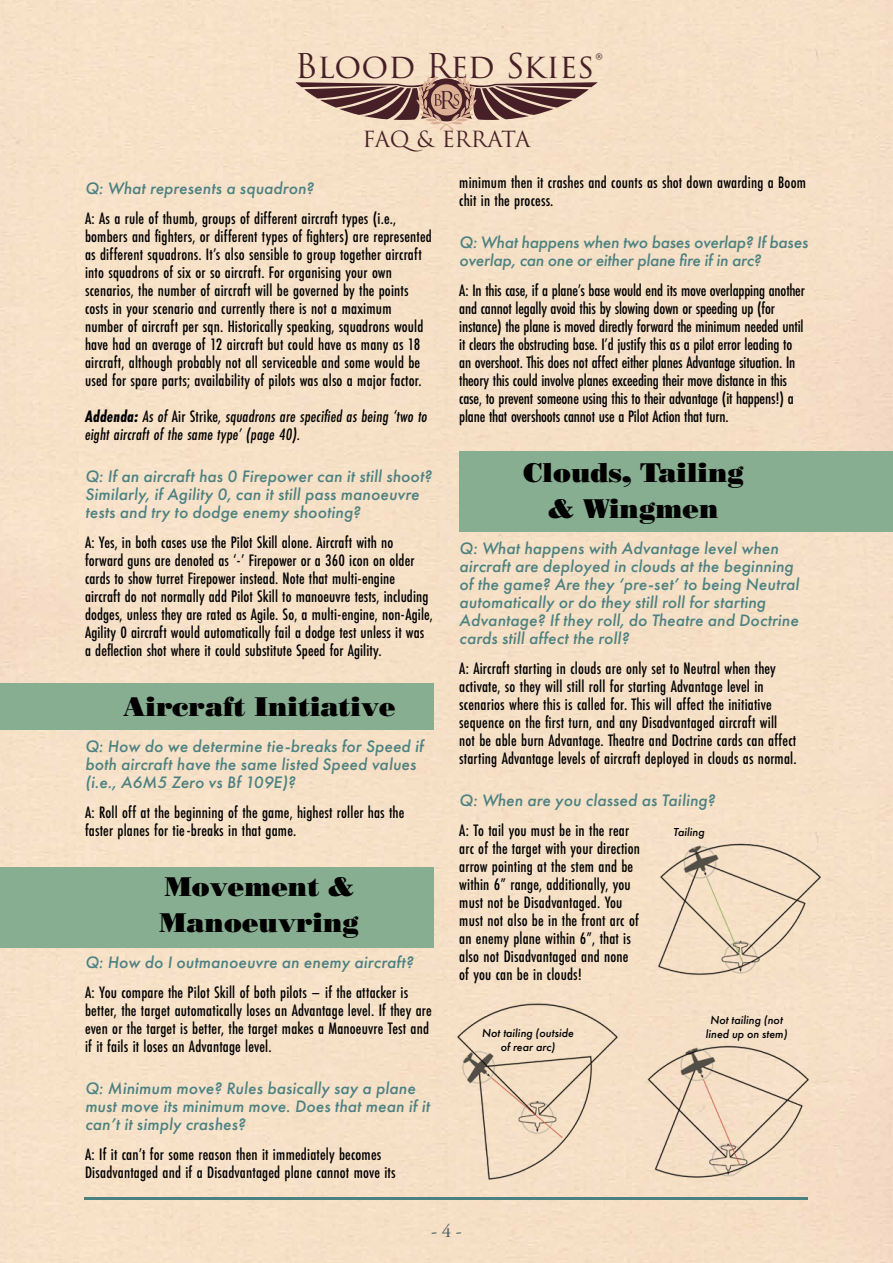
<style>
.page{position:relative;width:893px;height:1263px;background:#f6e0c6}
.page>*{position:absolute;margin:0;border:0;box-sizing:border-box;transform-origin:0 0}
.t1{font:36px "Trajan Pro 3";color:#472027}
.t2{font:33.3px "Trajan Pro 3";letter-spacing:-.005em;color:#472027}
.t3{font:27px/36px "Bodoni Std Poster";color:#000}
.t4{font:21.6px "Trajan Pro 3";letter-spacing:-.02em;color:#472027}
.t5{font:18.9px "Adobe Garamond Pro";color:#49605a}
.t6{font:500 17.25px/18px "Futura PT Cond";letter-spacing:.01em;color:#000}
.t7{font:italic 500 17.25px/18px "Futura PT";letter-spacing:.01em;color:#4c8181}
.t8{font:500 17.25px/18px "Futura PT Cond";letter-spacing:-.01em;color:#000}
.t9{font:italic 500 17.25px/18px "Futura PT Cond";letter-spacing:.01em;color:#000}
.t10{font:italic 500 17.25px/18px "Futura PT";letter-spacing:-.01em;color:#4c8181}
.t11{font:italic 500 12px "Futura PT";color:#000}
.s1{font-weight:700}
.s2{font-style:normal}
</style>
<div class="page">
<hr style="left:85px;top:1197px;width:723px;height:3px;background:#4c8181">
<svg style="left:295px;top:76px;width:303px;height:55px;background:#b59789"></svg>
<div style="left:0;top:683px;width:434px;height:47px;background:#87ae91"></div>
<div style="left:0;top:867px;width:434px;height:81px;background:#87ae91"></div>
<div style="left:459px;top:451px;width:434px;height:81px;background:#87ae91"></div>
<img style="left:642px;top:812px;width:192px;height:192px">
<img style="left:622px;top:1028px;width:193px;height:178px">
<img style="left:434px;top:1000px;width:186px;height:185px">
<h2 class="t2" style="left:295px;top:44px;width:301px">Blood Red Skies</h2>
<h1 class="t1" style="left:595px;top:44px;width:9px">®</h1>
<p class="t4" style="left:363px;top:124px;width:169px">FAQ&amp; ERRATA</p>
<p class="t7" style="left:85px;top:179px;width:230px">Q: What represents a squadron?</p>
<p class="t6" style="left:85px;top:209px;width:348px">A: As a rule of thumb, groups of different aircraft types (i.e., bombers and fighters, or different types of fighters) are represented as different squadrons. It’s also sensible to group together aircraft into squadrons of six or so aircraft. For organising your own scenarios, the number of aircraft will be governed by the points costs in your scenario and currently there is not a maximum number of aircraft per sqn. Historically speaking, squadrons would have had an average of 12 aircraft but could have as many as 18 aircraft, although probably not all serviceable and some would be used for spare parts; availability of pilots was also a major factor.</p>
<p class="t9" style="left:85px;top:407px;width:344px"><span class="s1">Addenda:</span> As of <span class="s2">Air Strike</span>, squadrons are specified as being ‘two to eight aircraft of the same type’ (page 40).</p>
<p class="t7" style="left:85px;top:467px;width:348px">Q: If an aircraft has 0 Firepower can it still shoot?<br>Similarly, if Agility 0, can it still pass manoeuvre tests and try to dodge enemy shooting?</p>
<p class="t6" style="left:85px;top:533px;width:349px">A: Yes, in both cases use the Pilot Skill alone. Aircraft with no forward guns are denoted as ‘-’ Firepower or a 360 icon on older cards to show turret Firepower instead. Note that multi-engine aircraft do not normally add Pilot Skill to manoeuvre tests, including dodges, unless they are rated as Agile. So, a multi-engine, non-Agile, Agility 0 aircraft would automatically fail a dodge test unless it was a deflection shot where it could substitute Speed for Agility.</p>
<h3 class="t3" style="left:123px;top:688px;width:274px">Aircraft Initiative</h3>
<p class="t7" style="left:85px;top:737px;width:340px">Q: How do we determine tie-breaks for Speed if both aircraft have the same listed Speed values (i.e., A6M5 Zero vs Bf 109E)?</p>
<p class="t6" style="left:85px;top:803px;width:321px">A: Roll off at the beginning of the game, highest roller has the faster planes for tie-breaks in that game.</p>
<h3 class="t3" style="left:160px;top:868px;width:201px">Movement &amp;<br>Manoeuvring</h3>
<p class="t7" style="left:85px;top:953px;width:330px">Q: How do I outmanoeuvre an enemy aircraft?</p>
<p class="t6" style="left:85px;top:983px;width:348px">A: You compare the Pilot Skill of both pilots – if the attacker is better, the target automatically loses an Advantage level. If they are even or the target is better, the target makes a Manoeuvre Test and if it fails it loses an Advantage level.</p>
<p class="t7" style="left:85px;top:1079px;width:346px">Q: Minimum move? Rules basically say a plane must move its minimum move. Does that mean if it can’t it simply crashes?</p>
<p class="t6" style="left:85px;top:1145px;width:312px">A: If it can’t for some reason then it immediately becomes<br>Disadvantaged and if a Disadvantaged plane cannot move its</p>
<p class="t6" style="left:459px;top:173px;width:348px">minimum then it crashes and counts as shot down awarding a Boom chit in the process.</p>
<p class="t10" style="left:459px;top:233px;width:350px">Q: What happens when two bases overlap? If bases overlap, can one or either plane fire if in arc?</p>
<p class="t8" style="left:459px;top:281px;width:347px">A: In this case, if a plane’s base would end its move overlapping another and cannot legally avoid this by slowing down or speeding up (for instance) the plane is moved directly forward the minimum needed until it clears the obstructing base. I’d justify this as a pilot error leading to an overshoot. This does not affect either planes Advantage situation. In theory this could involve planes exceeding their move distance in this case, to prevent someone using this to their advantage (it happens!) a plane that overshoots cannot use a Pilot Action that turn.</p>
<h3 class="t3" style="left:523px;top:454px;width:223px;text-align:center">Clouds, Tailing &amp; Wingmen</h3>
<p class="t7" style="left:459px;top:539px;width:341px">Q: What happens with Advantage level when aircraft are deployed in clouds at the beginning of the game? Are they ‘pre-set’ to being Neutral automatically or do they still roll for starting Advantage? If they roll, do Theatre and Doctrine cards still affect the roll?</p>
<p class="t6" style="left:459px;top:659px;width:339px">A: Aircraft starting in clouds are only set to Neutral when they activate, so they will still roll for starting Advantage level in scenarios where this is called for. This will affect the initiative sequence on the first turn, and any Disadvantaged aircraft will not be able burn Advantage. Theatre and Doctrine cards can affect starting Advantage levels of aircraft deployed in clouds as normal.</p>
<p class="t7" style="left:459px;top:791px;width:257px">Q: When are you classed as Tailing?</p>
<p class="t6" style="left:459px;top:821px;width:182px">A: To tail you must be in the rear arc of the target with your direction arrow pointing at the stem and be within 6” range, additionally, you must not be Disadvantaged. You must not also be in the front arc of an enemy plane within 6”, that is also not Disadvantaged and none of you can be in clouds!</p>
<p class="t11" style="left:673px;top:824px;width:33px">Tailing</p>
<p class="t11" style="left:710px;top:1012px;width:74px">Not tailing (not</p>
<p class="t11" style="left:482px;top:1025px;width:93px">Not tailing (outside</p>
<p class="t11" style="left:705px;top:1027px;width:83px">lined up on stem)</p>
<p class="t11" style="left:501px;top:1040px;width:56px">of rear arc)</p>
<p class="t5" style="left:431px;top:1219px;width:32px">- 4 -</p>
</div>
